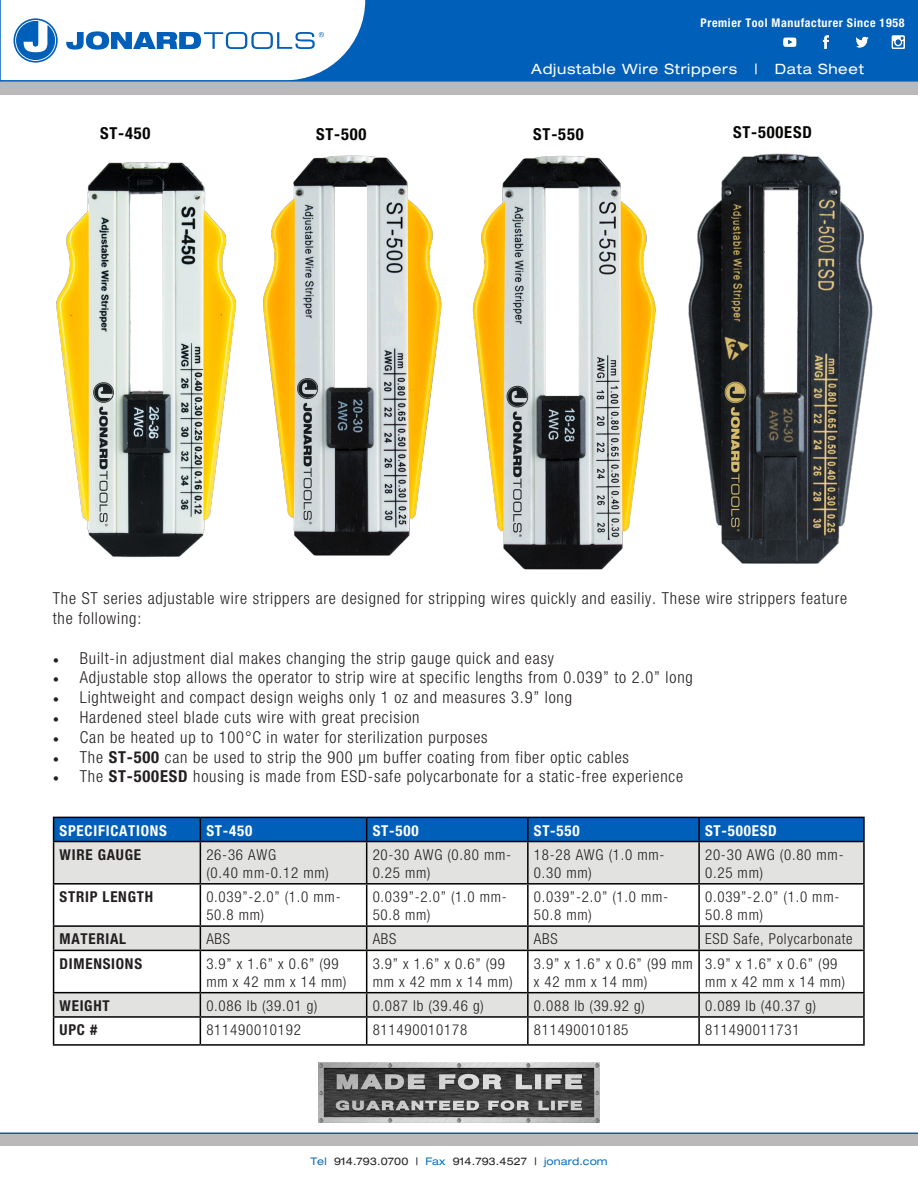
<style>
.page{position:relative;width:918px;height:1188px;background:#fff}
.page>*{position:absolute;margin:0;border:0;box-sizing:border-box;transform-origin:0 0}
.t1{font:300 condensed 16.5px/19.8px "Helvetica Neue";letter-spacing:.05em;color:#231f20}
.t2{font:700 condensed 16.5px "Helvetica Neue";letter-spacing:.05em;color:#040503}
.t3{font:300 condensed 15px/18px "Helvetica Neue";letter-spacing:.05em;color:#231f20}
.t4{font:700 condensed 15px "Helvetica Neue";letter-spacing:.05em;color:#231f20}
.t5{font:700 condensed 15px "Helvetica Neue";letter-spacing:.05em;color:#fff}
.t6{font:expanded 14.25px "Helvetica Neue";letter-spacing:.05em;color:#fff}
.t7{font:700 condensed 12px "Helvetica Neue";letter-spacing:.05em;color:#fff}
.t8{font:expanded 10.5px "Helvetica Neue";letter-spacing:.01em;color:#231f20}
.s1{font-family:"Minion Pro";font-weight:400;font-stretch:normal}
.s2{font-weight:700}
.s3{color:#0e6eb8}
</style>
<div class="page">
<div style="left:1px;top:0;width:917px;height:81px;background:#005fb9"></div>
<div style="left:0;top:82px;width:918px;height:12px;background:#bbb8b9"></div>
<div style="left:0;top:1134px;width:918px;height:12px;background:#bbb8b9"></div>
<img style="left:319px;top:1062px;width:280px;height:60px">
<hr style="left:0;top:1132px;width:918px;height:2px;background:#005fb9">
<svg style="left:1px;top:0;width:364px;height:80px;background:#d9e7f4"></svg>
<hr style="left:0;top:80px;width:918px;height:2px;background:#005fb9">
<img style="left:783px;top:35px;width:122px;height:14px">
<img style="left:688px;top:153px;width:185px;height:411px">
<svg style="left:54px;top:842px;width:809px;height:174px;fill:#e2e2e1"></svg>
<hr style="left:53px;top:842px;width:1px;height:41px;background:#000">
<hr style="left:200px;top:842px;width:1px;height:41px;background:#000">
<hr style="left:366px;top:842px;width:1px;height:41px;background:#000">
<hr style="left:527px;top:842px;width:2px;height:41px;background:#000">
<hr style="left:698px;top:842px;width:2px;height:41px;background:#000">
<hr style="left:863px;top:842px;width:2px;height:41px;background:#000">
<hr style="left:53px;top:883px;width:147px;height:2px;background:#000">
<hr style="left:53px;top:885px;width:1px;height:40px;background:#000">
<hr style="left:200px;top:883px;width:167px;height:2px;background:#000">
<hr style="left:200px;top:885px;width:1px;height:40px;background:#000">
<hr style="left:367px;top:883px;width:161px;height:2px;background:#000">
<hr style="left:366px;top:885px;width:1px;height:40px;background:#000">
<hr style="left:528px;top:883px;width:171px;height:2px;background:#000">
<hr style="left:527px;top:885px;width:2px;height:40px;background:#000">
<hr style="left:699px;top:883px;width:166px;height:2px;background:#000">
<hr style="left:698px;top:885px;width:2px;height:40px;background:#000">
<hr style="left:863px;top:885px;width:2px;height:40px;background:#000">
<hr style="left:53px;top:925px;width:147px;height:2px;background:#000">
<svg style="left:53px;top:927px;width:1px;height:23px"></svg>
<hr style="left:200px;top:925px;width:167px;height:2px;background:#000">
<svg style="left:200px;top:927px;width:1px;height:23px"></svg>
<hr style="left:367px;top:925px;width:161px;height:2px;background:#000">
<svg style="left:366px;top:927px;width:1px;height:23px"></svg>
<hr style="left:528px;top:925px;width:171px;height:2px;background:#000">
<hr style="left:527px;top:927px;width:2px;height:23px;background:#000">
<hr style="left:699px;top:925px;width:166px;height:2px;background:#000">
<hr style="left:698px;top:927px;width:2px;height:23px;background:#000">
<hr style="left:863px;top:927px;width:2px;height:23px;background:#000">
<hr style="left:53px;top:950px;width:147px;height:1px;background:#000">
<hr style="left:53px;top:951px;width:1px;height:41px;background:#000">
<hr style="left:200px;top:950px;width:167px;height:1px;background:#000">
<hr style="left:200px;top:951px;width:1px;height:41px;background:#000">
<hr style="left:367px;top:950px;width:161px;height:1px;background:#000">
<hr style="left:366px;top:951px;width:1px;height:41px;background:#000">
<hr style="left:528px;top:950px;width:171px;height:1px;background:#000">
<hr style="left:527px;top:951px;width:2px;height:41px;background:#000">
<hr style="left:699px;top:950px;width:166px;height:1px;background:#000">
<hr style="left:698px;top:951px;width:2px;height:41px;background:#000">
<hr style="left:863px;top:951px;width:2px;height:41px;background:#000">
<hr style="left:53px;top:992px;width:147px;height:1px;background:#000">
<hr style="left:200px;top:992px;width:167px;height:1px;background:#000">
<hr style="left:367px;top:992px;width:161px;height:1px;background:#000">
<hr style="left:528px;top:992px;width:171px;height:1px;background:#000">
<hr style="left:527px;top:993px;width:2px;height:23px;background:#000">
<hr style="left:699px;top:992px;width:166px;height:1px;background:#000">
<hr style="left:698px;top:993px;width:2px;height:23px;background:#000">
<hr style="left:863px;top:993px;width:2px;height:23px;background:#000">
<hr style="left:53px;top:1016px;width:147px;height:2px;background:#000">
<svg style="left:53px;top:993px;width:1px;height:51px"></svg>
<hr style="left:200px;top:1016px;width:167px;height:2px;background:#000">
<svg style="left:200px;top:993px;width:1px;height:51px"></svg>
<hr style="left:367px;top:1016px;width:161px;height:2px;background:#000">
<svg style="left:366px;top:993px;width:1px;height:51px"></svg>
<hr style="left:528px;top:1016px;width:171px;height:2px;background:#000">
<hr style="left:527px;top:1018px;width:2px;height:26px;background:#000">
<hr style="left:699px;top:1016px;width:166px;height:2px;background:#000">
<hr style="left:698px;top:1018px;width:2px;height:26px;background:#000">
<hr style="left:863px;top:1018px;width:2px;height:26px;background:#000">
<hr style="left:53px;top:1044px;width:147px;height:2px;background:#000">
<hr style="left:200px;top:1044px;width:167px;height:2px;background:#000">
<hr style="left:367px;top:1044px;width:161px;height:2px;background:#000">
<hr style="left:528px;top:1044px;width:171px;height:2px;background:#000">
<hr style="left:699px;top:1044px;width:166px;height:2px;background:#000">
<hr style="left:699px;top:817px;width:166px;height:1px;background:#000">
<hr style="left:699px;top:841px;width:166px;height:1px;background:#000">
<svg style="left:53px;top:817px;width:810px;height:25px;background:#0055a6"></svg>
<hr style="left:527px;top:818px;width:2px;height:23px;background:#000">
<hr style="left:698px;top:818px;width:2px;height:23px;background:#000">
<hr style="left:863px;top:818px;width:2px;height:23px;background:#000">
<img style="left:263px;top:155px;width:179px;height:401px">
<img style="left:472px;top:155px;width:184px;height:415px">
<img style="left:56px;top:162px;width:180px;height:396px">
<p class="t7" style="left:701px;top:15px;width:205px">Premier Tool Manufacturer Since 1958</p>
<p class="t6" style="left:531px;top:60px;width:334px">Adjustable Wire Strippers | Data Sheet</p>
<p class="t2" style="left:100px;top:123px;width:52px">ST-450</p>
<p class="t2" style="left:316px;top:125px;width:52px">ST-500</p>
<p class="t2" style="left:533px;top:125px;width:52px">ST-550</p>
<p class="t2" style="left:733px;top:122px;width:80px">ST-500ESD</p>
<p class="t1" style="left:53px;top:588px;width:796px">The ST series adjustable wire strippers are designed for stripping wires quickly and easiliy. These wire strippers feature the following:</p>
<p class="t1" style="left:53px;top:648px;width:503px"><span class="s1">•</span> Built-in adjustment dial makes changing the strip gauge quick and easy</p>
<p class="t1" style="left:53px;top:668px;width:642px"><span class="s1">•</span> Adjustable stop allows the operator to strip wire at specific lengths from 0.039” to 2.0” long</p>
<p class="t1" style="left:53px;top:687px;width:521px"><span class="s1">•</span> Lightweight and compact design weighs only 1 oz and measures 3.9” long</p>
<p class="t1" style="left:53px;top:707px;width:368px"><span class="s1">•</span> Hardened steel blade cuts wire with great precision</p>
<p class="t1" style="left:53px;top:727px;width:436px"><span class="s1">•</span> Can be heated up to 100°C in water for sterilization purposes</p>
<p class="t1" style="left:53px;top:747px;width:578px"><span class="s1">•</span> The <span class="s2">ST-500</span> can be used to strip the 900 μm buffer coating from fiber optic cables</p>
<p class="t1" style="left:53px;top:767px;width:632px"><span class="s1">•</span> The <span class="s2">ST-500ESD</span> housing is made from ESD-safe polycarbonate for a static-free experience</p>
<p class="t5" style="left:60px;top:821px;width:109px">SPECIFICATIONS</p>
<p class="t5" style="left:206px;top:821px;width:47px">ST-450</p>
<p class="t5" style="left:373px;top:821px;width:47px">ST-500</p>
<p class="t5" style="left:534px;top:821px;width:47px">ST-550</p>
<p class="t5" style="left:705px;top:821px;width:73px">ST-500ESD</p>
<p class="t4" style="left:60px;top:845px;width:83px">WIRE GAUGE</p>
<p class="t3" style="left:206px;top:845px;width:71px">26-36 AWG</p>
<p class="t3" style="left:206px;top:863px;width:124px">(0.40 mm-0.12 mm)</p>
<p class="t3" style="left:373px;top:845px;width:140px">20-30 AWG (0.80 mm-<br>0.25 mm)</p>
<p class="t3" style="left:534px;top:845px;width:132px">18-28 AWG (1.0 mm-<br>0.30 mm)</p>
<p class="t3" style="left:705px;top:845px;width:140px">20-30 AWG (0.80 mm-<br>0.25 mm)</p>
<p class="t4" style="left:60px;top:888px;width:95px">STRIP LENGTH</p>
<p class="t3" style="left:206px;top:888px;width:136px">0.039”-2.0” (1.0 mm-<br>50.8 mm)</p>
<p class="t3" style="left:373px;top:888px;width:136px">0.039”-2.0” (1.0 mm-<br>50.8 mm)</p>
<p class="t3" style="left:534px;top:888px;width:136px">0.039”-2.0” (1.0 mm-<br>50.8 mm)</p>
<p class="t3" style="left:705px;top:888px;width:136px">0.039”-2.0” (1.0 mm-<br>50.8 mm)</p>
<p class="t4" style="left:60px;top:930px;width:68px">MATERIAL</p>
<p class="t3" style="left:206px;top:930px;width:25px">ABS</p>
<p class="t3" style="left:373px;top:930px;width:25px">ABS</p>
<p class="t3" style="left:534px;top:930px;width:25px">ABS</p>
<p class="t3" style="left:705px;top:930px;width:149px">ESD Safe, Polycarbonate</p>
<p class="t4" style="left:60px;top:954px;width:84px">DIMENSIONS</p>
<p class="t3" style="left:206px;top:954px;width:142px">3.9” x 1.6” x 0.6” (99 mm x 42 mm x 14 mm)</p>
<p class="t3" style="left:373px;top:954px;width:142px">3.9” x 1.6” x 0.6” (99 mm x 42 mm x 14 mm)</p>
<p class="t3" style="left:534px;top:954px;width:160px">3.9” x 1.6” x 0.6” (99 mm x 42 mm x 14 mm)</p>
<p class="t3" style="left:705px;top:954px;width:142px">3.9” x 1.6” x 0.6” (99 mm x 42 mm x 14 mm)</p>
<p class="t4" style="left:60px;top:996px;width:52px">WEIGHT</p>
<p class="t3" style="left:206px;top:997px;width:113px">0.086 lb (39.01 g)</p>
<p class="t3" style="left:373px;top:997px;width:113px">0.087 lb (39.46 g)</p>
<p class="t3" style="left:534px;top:997px;width:113px">0.088 lb (39.92 g)</p>
<p class="t3" style="left:705px;top:997px;width:113px">0.089 lb (40.37 g)</p>
<p class="t4" style="left:60px;top:1021px;width:39px">UPC #</p>
<p class="t3" style="left:206px;top:1021px;width:96px">811490010192</p>
<p class="t3" style="left:373px;top:1021px;width:96px">811490010178</p>
<p class="t3" style="left:534px;top:1021px;width:96px">811490010185</p>
<p class="t3" style="left:705px;top:1021px;width:96px">811490011731</p>
<p class="t8" style="left:310px;top:1155px;width:299px"><span class="s3">Tel</span> 914.793.0700 | <span class="s3">Fax</span> 914.793.4527 | <span class="s3">jonard.com</span></p>
</div>
